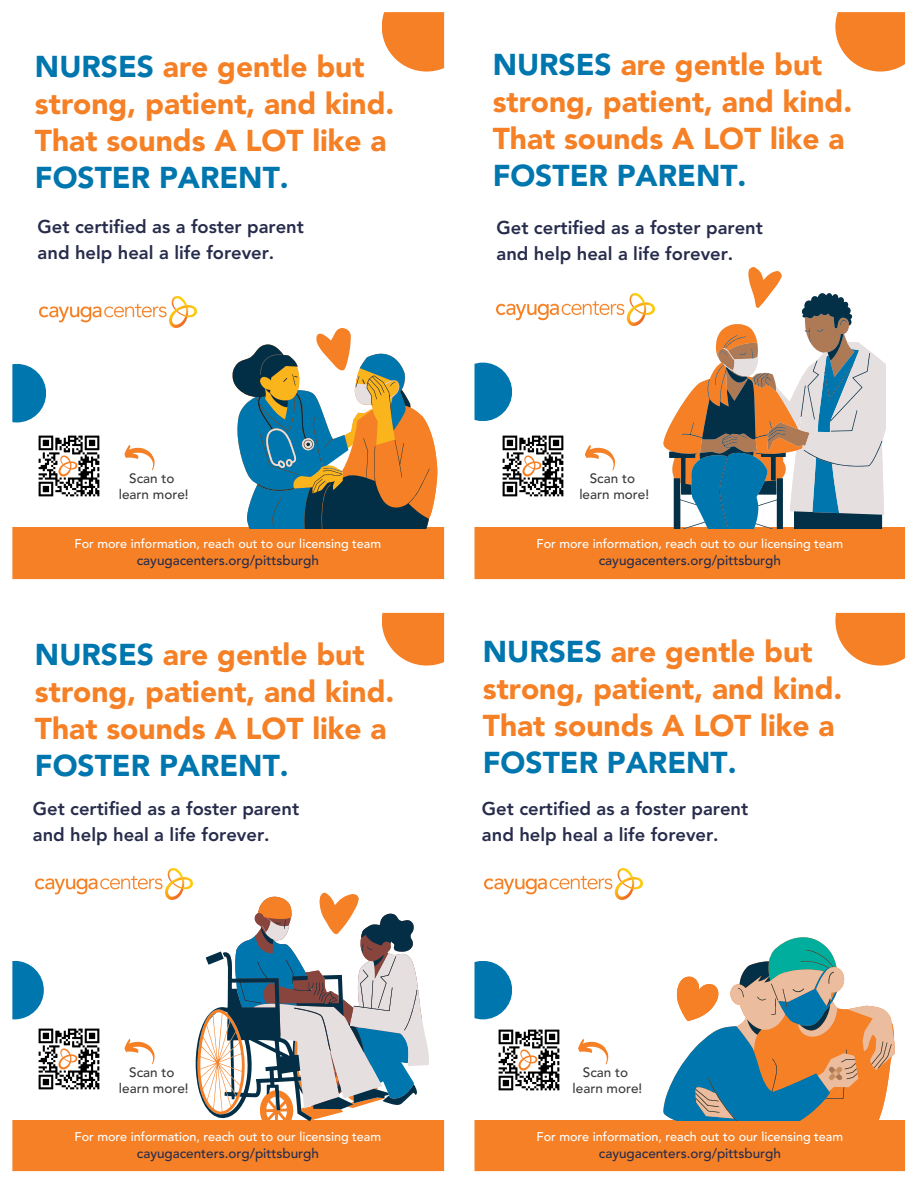
<style>
.page{position:relative;width:918px;height:1188px;background:#fff}
.page>*{position:absolute;margin:0;border:0;box-sizing:border-box;transform-origin:0 0}
.t1{font:900 30px/37.2px "Avenir LT Pro";color:#f58025}
.t2{font:800 18.3px/25.8px "Avenir LT Pro";color:#272c4c}
.t3{font:500 13.5px "Avenir LT Pro";color:#272c4c}
.t4{font:500 13.5px "Avenir LT Pro";color:#3b3b3b}
.t5{font:500 12.6px "Avenir LT Pro";color:#fff}
.s1{color:#0076ae}
</style>
<div class="page">
<svg style="left:382px;top:12px;width:62px;height:60px;background:#f69041"></svg>
<div style="left:382px;top:576px;width:90px;height:90px;background:#f58025;border-radius:50%"></div>
<svg style="left:835px;top:12px;width:70px;height:60px;background:#f69142"></svg>
<svg style="left:835px;top:613px;width:70px;height:53px;background:#f69245"></svg>
<div style="left:12px;top:528px;width:434px;height:52px;background:#f58025"></div>
<div style="left:12px;top:1120px;width:434px;height:53px;background:#f58025"></div>
<div style="left:473px;top:528px;width:433px;height:52px;background:#f58025"></div>
<div style="left:473px;top:1120px;width:433px;height:53px;background:#f58025"></div>
<div style="left:454px;top:363px;width:58px;height:58px;background:#0076ae;border-radius:50%"></div>
<div style="left:454px;top:961px;width:58px;height:58px;background:#0076ae;border-radius:50%"></div>
<div style="left:444px;top:8px;width:31px;height:1172px;background:#fff"></div>
<div style="left:0;top:579px;width:918px;height:34px;background:#fff"></div>
<div style="left:0;top:1171px;width:918px;height:17px;background:#fff"></div>
<div style="left:905px;top:3px;width:13px;height:1182px;background:#fff"></div>
<svg style="left:124px;top:445px;width:31px;height:26px"></svg>
<svg style="left:124px;top:1039px;width:31px;height:26px"></svg>
<svg style="left:585px;top:444px;width:30px;height:27px"></svg>
<svg style="left:578px;top:1038px;width:31px;height:27px"></svg>
<svg style="left:12px;top:364px;width:34px;height:58px"></svg>
<svg style="left:12px;top:961px;width:32px;height:58px"></svg>
<img style="left:39px;top:296px;width:158px;height:32px">
<img style="left:497px;top:294px;width:157px;height:31px">
<svg style="left:417px;top:982px;width:12px;height:84px"></svg>
<svg style="left:195px;top:951px;width:222px;height:170px"></svg>
<svg style="left:235px;top:892px;width:179px;height:207px"></svg>
<svg style="left:663px;top:267px;width:222px;height:261px"></svg>
<svg style="left:232px;top:328px;width:205px;height:201px"></svg>
<img style="left:35px;top:868px;width:158px;height:32px">
<img style="left:485px;top:868px;width:157px;height:32px">
<svg style="left:663px;top:937px;width:232px;height:184px"></svg>
<img style="left:38px;top:435px;width:62px;height:62px">
<img style="left:502px;top:435px;width:62px;height:62px">
<img style="left:38px;top:1028px;width:62px;height:62px">
<img style="left:498px;top:1029px;width:62px;height:62px">
<p class="t1" style="left:35px;top:51px;width:361px"><span class="s1">NURSES</span> are gentle but strong, patient, and kind.</p>
<p class="t1" style="left:35px;top:125px;width:353px">That sounds A LOT like a<br><span class="s1">FOSTER PARENT.</span></p>
<p class="t2" style="left:38px;top:215px;width:268px">Get certified as a foster parent and help heal a life forever.</p>
<p class="t4" style="left:129px;top:473px;width:47px">Scan to</p>
<p class="t4" style="left:119px;top:488px;width:71px">learn more!</p>
<p class="t5" style="left:74px;top:539px;width:308px">For more information, reach out to our licensing team</p>
<p class="t3" style="left:137px;top:555px;width:184px">cayugacenters.org/pittsburgh</p>
<p class="t1" style="left:35px;top:638px;width:361px"><span class="s1">NURSES</span> are gentle but strong, patient, and kind.</p>
<p class="t1" style="left:35px;top:713px;width:353px">That sounds A LOT like a<br><span class="s1">FOSTER PARENT.</span></p>
<p class="t1" style="left:493px;top:48px;width:361px"><span class="s1">NURSES</span> are gentle but strong, patient, and kind.</p>
<p class="t1" style="left:493px;top:123px;width:353px">That sounds A LOT like a<br><span class="s1">FOSTER PARENT.</span></p>
<p class="t2" style="left:497px;top:216px;width:268px">Get certified as a foster parent and help heal a life forever.</p>
<p class="t4" style="left:590px;top:473px;width:47px">Scan to</p>
<p class="t4" style="left:579px;top:488px;width:71px">learn more!</p>
<p class="t5" style="left:536px;top:539px;width:308px">For more information, reach out to our licensing team</p>
<p class="t3" style="left:599px;top:555px;width:184px">cayugacenters.org/pittsburgh</p>
<p class="t1" style="left:483px;top:635px;width:361px"><span class="s1">NURSES</span> are gentle but strong, patient, and kind.</p>
<p class="t1" style="left:483px;top:710px;width:353px">That sounds A LOT like a<br><span class="s1">FOSTER PARENT.</span></p>
<p class="t2" style="left:33px;top:797px;width:268px">Get certified as a foster parent and help heal a life forever.</p>
<p class="t2" style="left:482px;top:797px;width:268px">Get certified as a foster parent and help heal a life forever.</p>
<p class="t4" style="left:129px;top:1067px;width:47px">Scan to</p>
<p class="t4" style="left:119px;top:1082px;width:71px">learn more!</p>
<p class="t5" style="left:75px;top:1131px;width:308px">For more information, reach out to our licensing team</p>
<p class="t3" style="left:137px;top:1147px;width:184px">cayugacenters.org/pittsburgh</p>
<p class="t4" style="left:583px;top:1067px;width:47px">Scan to</p>
<p class="t4" style="left:573px;top:1082px;width:71px">learn more!</p>
<p class="t5" style="left:537px;top:1131px;width:308px">For more information, reach out to our licensing team</p>
<p class="t3" style="left:599px;top:1147px;width:184px">cayugacenters.org/pittsburgh</p>
</div>
